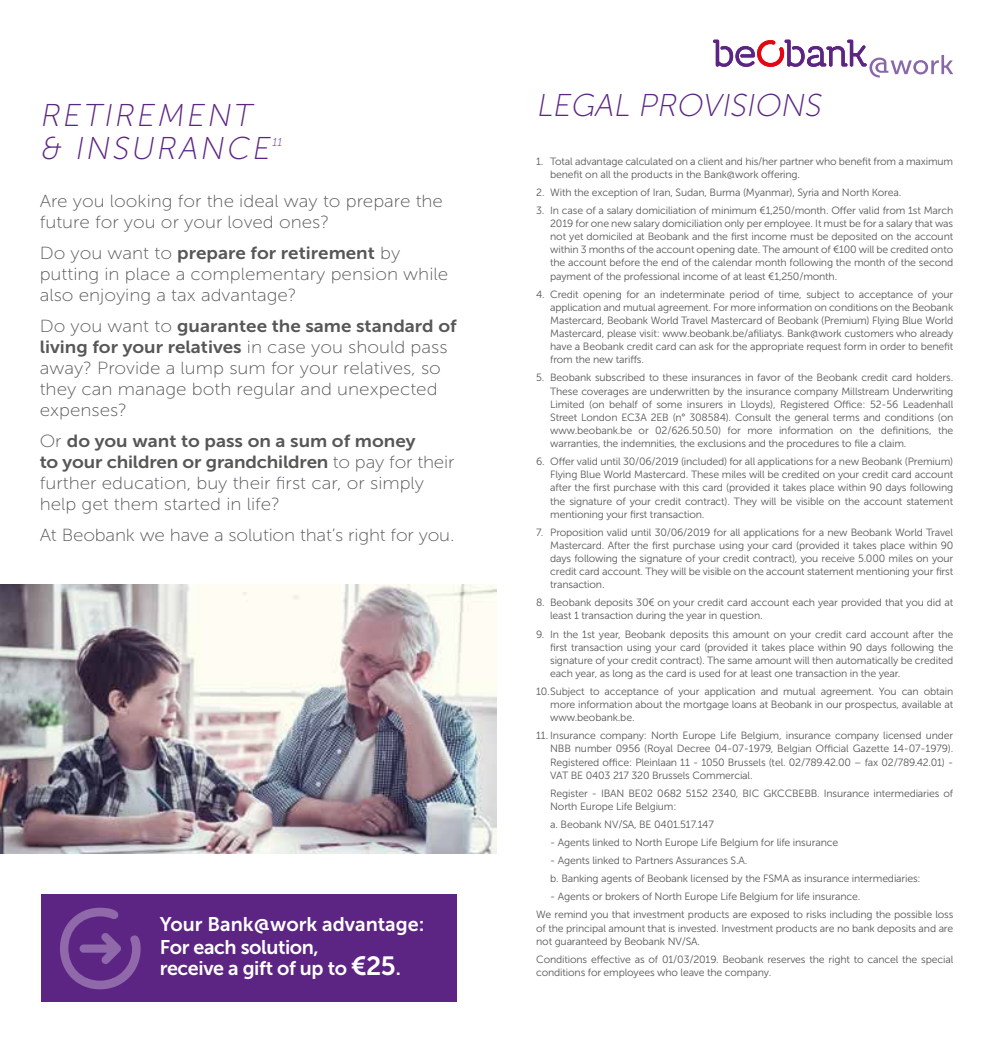
<style>
.page{position:relative;width:993px;height:1042px;background:#fff}
.page>*{position:absolute;margin:0;border:0;box-sizing:border-box;transform-origin:0 0}
.t1{font:italic 31.5px/33.2px "Museo Sans 100";color:#5c2483}
.t2{font:19.78px/21.7px "Museo Sans 700";letter-spacing:-.02em;color:#fff}
.t3{font:17.5px/21px "Museo Sans 100";color:#575756;scale:1.08 1}
.t4{font:17.5px/21px "Museo Sans 700";color:#575756;scale:1.08 1}
.t5{font:italic 11.2px "Museo Sans 100";color:#5c2483}
.t6{font:10.5px/13.1px "Museo Sans 300";letter-spacing:-.015em;color:#575756;text-align:justify}
.s1{font-family:"Museo Sans 100"}
.s2{font-size:26.25px}
</style>
<div class="page">
<div style="left:41px;top:894px;width:415px;height:108px;background:#5c2483"></div>
<svg style="left:60px;top:907px;width:81px;height:82px"></svg>
<img style="left:0;top:584px;width:496px;height:269px">
<svg style="left:713px;top:40px;width:239px;height:38px"></svg>
<h1 class="t1" style="left:40px;top:99px;width:237px">RETIREMENT &amp; INSURANCE</h1>
<p class="t5" style="left:272px;top:136px;width:14px">11</p>
<h3 class="t3" style="left:40px;top:191px;width:375px">Are you looking for the ideal way to prepare the future for you or your loved ones?</h3>
<h3 class="t4" style="left:40px;top:242px;width:335px"><span class="s1">Do you want to</span> prepare for retirement <span class="s1">by</span></h3>
<h3 class="t3" style="left:40px;top:263px;width:379px">putting in place a complementary pension while also enjoying a tax advantage?</h3>
<h3 class="t4" style="left:40px;top:315px;width:387px"><span class="s1">Do you want to</span> guarantee the same standard of living for your relatives <span class="s1">in case you should pass</span></h3>
<h3 class="t3" style="left:40px;top:357px;width:373px">away? Provide a lump sum for your relatives, so they can manage both regular and unexpected expenses?</h3>
<h3 class="t4" style="left:40px;top:430px;width:385px"><span class="s1">Or</span> do you want to pass on a sum of money<br>to your children or grandchildren <span class="s1">to pay for their</span></h3>
<h3 class="t3" style="left:40px;top:472px;width:357px">further education, buy their first car, or simply help get them started in life?</h3>
<h3 class="t3" style="left:40px;top:524px;width:385px">At Beobank we have a solution that’s right for you.</h3>
<h2 class="t2" style="left:160px;top:914px;width:266px">Your Bank@work advantage:<br>For each solution,<br>receive a gift of up to <span class="s2">€25</span>.</h2>
<h1 class="t1" style="left:536px;top:89px;width:292px">LEGAL PROVISIONS</h1>
<p class="t6" style="left:550px;top:155px;width:404px;text-indent:-14px">1. Total advantage calculated on a client and his/her partner who benefit from a maximum benefit on all the products in the Bank@work offering.</p>
<p class="t6" style="left:536px;top:186px;width:366px">2. With the exception of Iran, Sudan, Burma (Myanmar), Syria and North Korea.</p>
<p class="t6" style="left:550px;top:204px;width:404px;text-indent:-14px">3. In case of a salary domiciliation of minimum €1,250/month. Offer valid from 1st March 2019 for one new salary domiciliation only per employee. It must be for a salary that was not yet domiciled at Beobank and the first income must be deposited on the account within 3 months of the account opening date. The amount of €100 will be credited onto the account before the end of the calendar month following the month of the second payment of the professional income of at least €1,250/month.</p>
<p class="t6" style="left:550px;top:288px;width:404px;text-indent:-14px">4. Credit opening for an indeterminate period of time, subject to acceptance of your application and mutual agreement. For more information on conditions on the Beobank Mastercard, Beobank World Travel Mastercard of Beobank (Premium) Flying Blue World Mastercard, please visit: www.beobank.be/afiliatys. Bank@work customers who already have a Beobank credit card can ask for the appropriate request form in order to benefit from the new tariffs.</p>
<p class="t6" style="left:550px;top:371px;width:404px;text-indent:-14px">5. Beobank subscribed to these insurances in favor of the Beobank credit card holders.<br>These coverages are underwritten by the insurance company Millstream Underwriting Limited (on behalf of some insurers in Lloyds), Registered Office: 52-56 Leadenhall Street London EC3A 2EB (n° 308584). Consult the general terms and conditions (on www.beobank.be or 02/626.50.50) for more information on the definitions, the warranties, the indemnities, the exclusions and the procedures to file a claim.</p>
<p class="t6" style="left:550px;top:455px;width:404px;text-indent:-14px">6. Offer valid until 30/06/2019 (included) for all applications for a new Beobank (Premium)<br>Flying Blue World Mastercard. These miles will be credited on your credit card account after the first purchase with this card (provided it takes place within 90 days following the signature of your credit contract). They will be visible on the account statement mentioning your first transaction.</p>
<p class="t6" style="left:550px;top:526px;width:404px;text-indent:-14px">7. Proposition valid until 30/06/2019 for all applications for a new Beobank World Travel Mastercard. After the first purchase using your card (provided it takes place within 90 days following the signature of your credit contract), you receive 5.000 miles on your credit card account. They will be visible on the account statement mentioning your first transaction.</p>
<p class="t6" style="left:550px;top:596px;width:404px;text-indent:-14px">8. Beobank deposits 30€ on your credit card account each year provided that you did at least 1 transaction during the year in question.</p>
<p class="t6" style="left:550px;top:627px;width:404px;text-indent:-14px">9. In the 1st year, Beobank deposits this amount on your credit card account after the first transaction using your card (provided it takes place within 90 days following the signature of your credit contract). The same amount will then automatically be credited each year, as long as the card is used for at least one transaction in the year.</p>
<p class="t6" style="left:550px;top:685px;width:404px;text-indent:-14px">10.Subject to acceptance of your application and mutual agreement. You can obtain more information about the mortgage loans at Beobank in our prospectus, available at www.beobank.be.</p>
<p class="t6" style="left:550px;top:729px;width:404px;text-indent:-14px">11. Insurance company: North Europe Life Belgium, insurance company licensed under NBB number 0956 (Royal Decree 04-07-1979, Belgian Official Gazette 14-07-1979).<br>Registered office: Pleinlaan 11 - 1050 Brussels (tel. 02/789.42.00 – fax 02/789.42.01) - VAT BE 0403 217 320 Brussels Commercial.</p>
<p class="t6" style="left:550px;top:787px;width:404px">Register - IBAN BE02 0682 5152 2340, BIC GKCCBEBB. Insurance intermediaries of<br>North Europe Life Belgium:</p>
<p class="t6" style="left:550px;top:818px;width:165px">a. Beobank NV/SA, BE 0401.517.147</p>
<p class="t6" style="left:550px;top:836px;width:289px">- Agents linked to North Europe Life Belgium for life insurance</p>
<p class="t6" style="left:550px;top:851px;width:372px;line-height:18px">- Agents linked to Partners Assurances S.A.<br>b. Banking agents of Beobank licensed by the FSMA as insurance intermediaries:</p>
<p class="t6" style="left:536px;top:888px;width:418px;line-height:18px;text-indent:14px">- Agents or brokers of North Europe Life Belgium for life insurance.<br>We remind you that investment products are exposed to risks including the possible loss</p>
<p class="t6" style="left:536px;top:921px;width:418px">of the principal amount that is invested. Investment products are no bank deposits and are not guaranteed by Beobank NV/SA.</p>
<p class="t6" style="left:536px;top:952px;width:418px">Conditions effective as of 01/03/2019. Beobank reserves the right to cancel the special conditions for employees who leave the company.</p>
</div>
